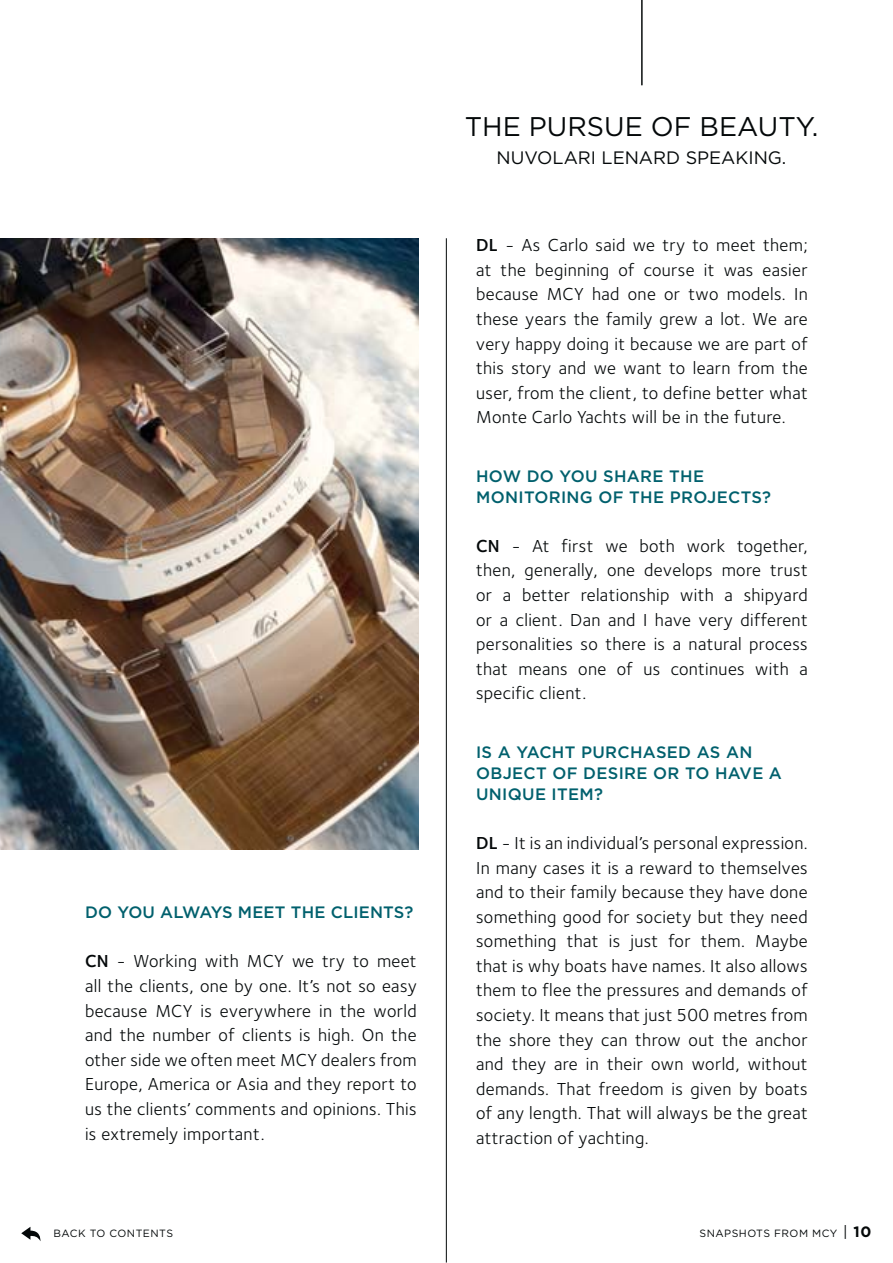
<style>
.page{position:relative;width:893px;height:1263px;background:#fff}
.page>*{position:absolute;margin:0;border:0;box-sizing:border-box;transform-origin:0 0}
.t1{font:27px "Gotham";color:#040809}
.t2{font:18px/24.6px "Foundry Sterling";letter-spacing:.02em;color:#040809;text-align:justify}
.t3{font:18px "Gotham";color:#040809}
.t4{font:500 16.5px/21px "Gotham";letter-spacing:.02em;color:#00606d}
.t5{font:10.5px "Gotham";letter-spacing:.045em;color:#040809}
.s1{font-weight:600}
.s2{font-size:15px}
.s3{font-weight:700;font-size:15px}
</style>
<div class="page">
<svg style="left:21px;top:1227px;width:19px;height:14px"></svg>
<hr style="left:446px;top:238px;width:1px;height:1025px;background:#040809">
<hr style="left:641px;top:0;width:1px;height:85px;background:#040809">
<img style="left:0;top:238px;width:419px;height:612px">
<h1 class="t1" style="left:465px;top:116px;width:355px">THE PURSUE OF BEAUTY.</h1>
<p class="t3" style="left:497px;top:151px;width:291px">NUVOLARI LENARD SPEAKING.</p>
<p class="t2" style="left:476px;top:235px;width:333px"><span class="s1">DL</span> - As Carlo said we try to meet them; at the beginning of course it was easier because MCY had one or two models. In these years the family grew a lot. We are very happy doing it because we are part of this story and we want to learn from the user, from the client, to define better what Monte Carlo Yachts will be in the future.</p>
<p class="t4" style="left:85px;top:904px;width:330px">DO YOU ALWAYS MEET THE CLIENTS?</p>
<p class="t2" style="left:85px;top:951px;width:333px"><span class="s1">CN</span> - Working with MCY we try to meet all the clients, one by one. It’s not so easy because MCY is everywhere in the world and the number of clients is high. On the other side we often meet MCY dealers from Europe, America or Asia and they report to us the clients’ comments and opinions. This is extremely important.</p>
<p class="t4" style="left:476px;top:467px;width:296px">HOW DO YOU SHARE THE<br>MONITORING OF THE PROJECTS?</p>
<p class="t2" style="left:476px;top:535px;width:333px"><span class="s1">CN</span> - At first we both work together, then, generally, one develops more trust or a better relationship with a shipyard or a client. Dan and I have very different personalities so there is a natural process that means one of us continues with a specific client.</p>
<p class="t4" style="left:476px;top:743px;width:307px">IS A YACHT PURCHASED AS AN<br>OBJECT OF DESIRE OR TO HAVE A<br>UNIQUE ITEM?</p>
<p class="t2" style="left:476px;top:832px;width:333px"><span class="s1">DL</span> - It is an individual’s personal expression.<br>In many cases it is a reward to themselves and to their family because they have done something good for society but they need something that is just for them. Maybe that is why boats have names. It also allows them to flee the pressures and demands of society. It means that just 500 metres from the shore they can throw out the anchor and they are in their own world, without demands. That freedom is given by boats of any length. That will always be the great attraction of yachting.</p>
<p class="t5" style="left:53px;top:1229px;width:121px">BACK TO CONTENTS</p>
<p class="t5" style="left:699px;top:1230px;width:173px">SNAPSHOTS FROM MCY <span class="s2">|</span> <span class="s3">10</span></p>
</div>
